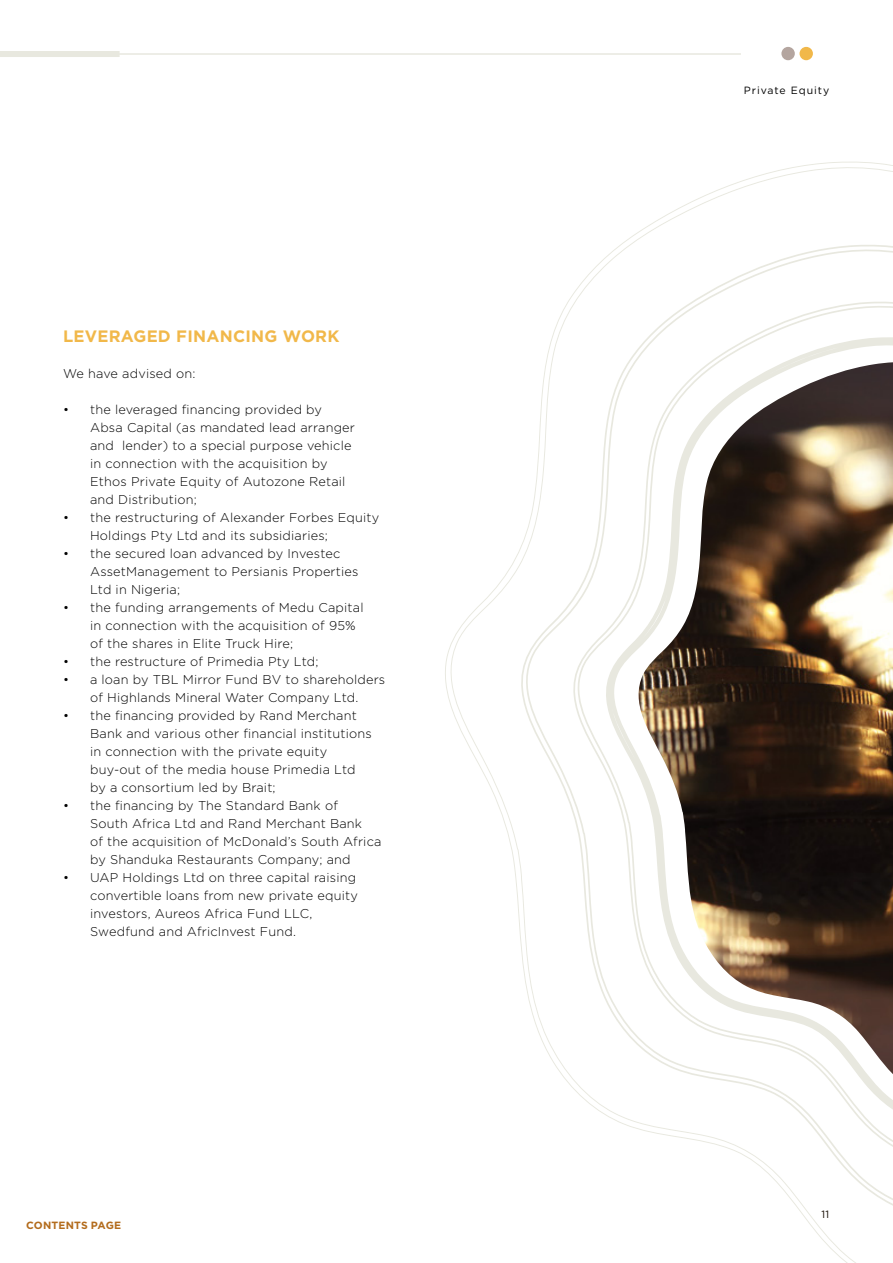
<style>
.page{position:relative;width:893px;height:1263px;background:#fff}
.page>*{position:absolute;margin:0;border:0;box-sizing:border-box;transform-origin:0 0}
.t1{font:700 16.5px "Gotham";letter-spacing:.015em;color:#f1b84a}
.t2{font:300 12.75px/18px "Gotham";letter-spacing:.015em;color:#000}
.t3{font:10.5px "Gotham";letter-spacing:.09em;color:#000}
.t4{font:700 10.5px "Gotham";letter-spacing:.01em;color:#b36c1d}
.t5{font:10.5px "Gotham";color:#140b01}
</style>
<div class="page">
<svg style="left:445px;top:161px;width:448px;height:1102px"></svg>
<svg style="left:569px;top:300px;width:324px;height:878px"></svg>
<div style="left:781px;top:47px;width:14px;height:13px;background:#b4a59f;border-radius:50%"></div>
<div style="left:799px;top:47px;width:14px;height:13px;background:#f1b84a;border-radius:50%"></div>
<hr style="left:0;top:53px;width:741px;height:2px;background:#e8e8df">
<div style="left:0;top:51px;width:120px;height:6px;background:#e8e8df"></div>
<p class="t1" style="left:63px;top:327px;width:278px">LEVERAGED FINANCING WORK</p>
<p class="t2" style="left:63px;top:364px;width:134px">We have advised on:</p>
<p class="t2" style="left:90px;top:400px;width:266px;text-indent:-27px">• the leveraged financing provided by Absa Capital (as mandated lead arranger and lender) to a special purpose vehicle in connection with the acquisition by Ethos Private Equity of Autozone Retail and Distribution;</p>
<p class="t2" style="left:90px;top:508px;width:291px;text-indent:-27px">• the restructuring of Alexander Forbes Equity<br>Holdings Pty Ltd and its subsidiaries;</p>
<p class="t2" style="left:90px;top:544px;width:270px;text-indent:-27px">• the secured loan advanced by Investec<br>AssetManagement to Persianis Properties<br>Ltd in Nigeria;</p>
<p class="t2" style="left:90px;top:598px;width:275px;text-indent:-27px">• the funding arrangements of Medu Capital in connection with the acquisition of 95% of the shares in Elite Truck Hire;</p>
<p class="t2" style="left:63px;top:652px;width:257px">• the restructure of Primedia Pty Ltd;</p>
<p class="t2" style="left:63px;top:670px;width:324px;text-align:center">• a loan by TBL Mirror Fund BV to shareholders of Highlands Mineral Water Company Ltd.</p>
<p class="t2" style="left:90px;top:706px;width:283px;text-indent:-27px">• the financing provided by Rand Merchant Bank and various other financial institutions in connection with the private equity buy-out of the media house Primedia Ltd by a consortium led by Brait;</p>
<p class="t2" style="left:90px;top:796px;width:293px;text-indent:-27px">• the financing by The Standard Bank of<br>South Africa Ltd and Rand Merchant Bank<br>of the acquisition of McDonald’s South Africa by Shanduka Restaurants Company; and</p>
<p class="t2" style="left:90px;top:868px;width:269px;text-indent:-27px">• UAP Holdings Ltd on three capital raising convertible loans from new private equity investors, Aureos Africa Fund LLC, Swedfund and AfricInvest Fund.</p>
<p class="t4" style="left:26px;top:1219px;width:97px">CONTENTS PAGE</p>
<p class="t3" style="left:744px;top:84px;width:87px">Private Equity</p>
<p class="t5" style="left:821px;top:1208px;width:9px">11</p>
</div>
